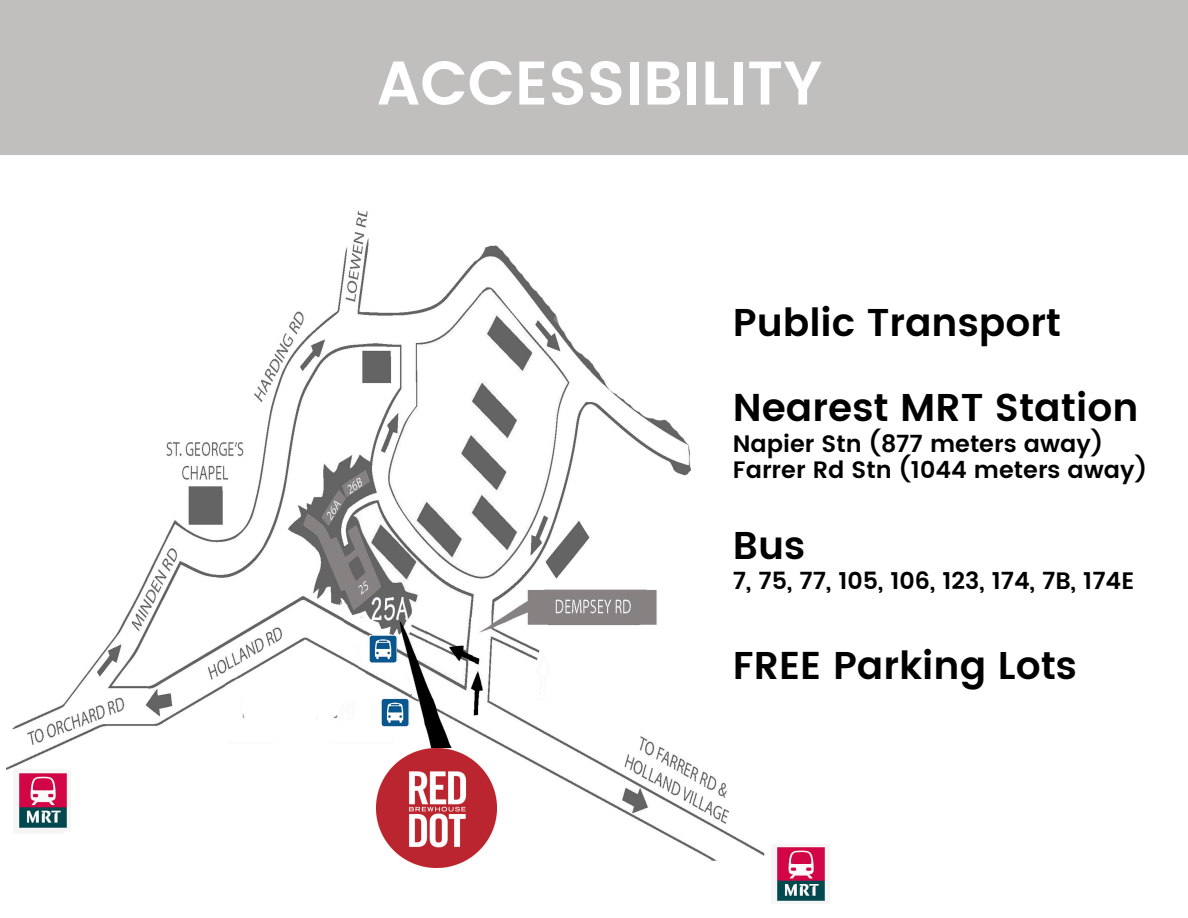
<style>
.page{position:relative;width:1188px;height:918px;background:#fff}
.page>*{position:absolute;margin:0;border:0;box-sizing:border-box;transform-origin:0 0}
.t1{font:600 61.5px "Poppins";color:#fff}
.t2{font:600 38.7px "Poppins";color:#000}
.t3{font:600 23.7px "Poppins";color:#000}
</style>
<div class="page">
<div style="left:0;top:0;width:1188px;height:154px;background:#c1bebe"></div>
<img style="left:7px;top:212px;width:758px;height:649px">
<img style="left:377px;top:748px;width:119px;height:119px">
<img style="left:777px;top:847px;width:48px;height:54px">
<img style="left:14px;top:771px;width:57px;height:59px">
<img style="left:369px;top:634px;width:30px;height:29px">
<img style="left:381px;top:698px;width:30px;height:29px">
<h2 class="t1" style="left:377px;top:47px;width:447px">ACCESSIBILITY</h2>
<p class="t2" style="left:733px;top:300px;width:330px">Public Transport</p>
<p class="t2" style="left:733px;top:385px;width:407px">Nearest MRT Station</p>
<p class="t3" style="left:733px;top:430px;width:372px">Napier Stn (877 meters away)</p>
<p class="t3" style="left:733px;top:456px;width:416px">Farrer Rd Stn (1044 meters away)</p>
<p class="t2" style="left:733px;top:523px;width:74px">Bus</p>
<h2 class="t3" style="left:733px;top:567px;width:403px">7, 75, 77, 105, 106, 123, 174, 7B, 174E</h2>
<p class="t2" style="left:733px;top:643px;width:346px">FREE Parking Lots</p>
</div>
